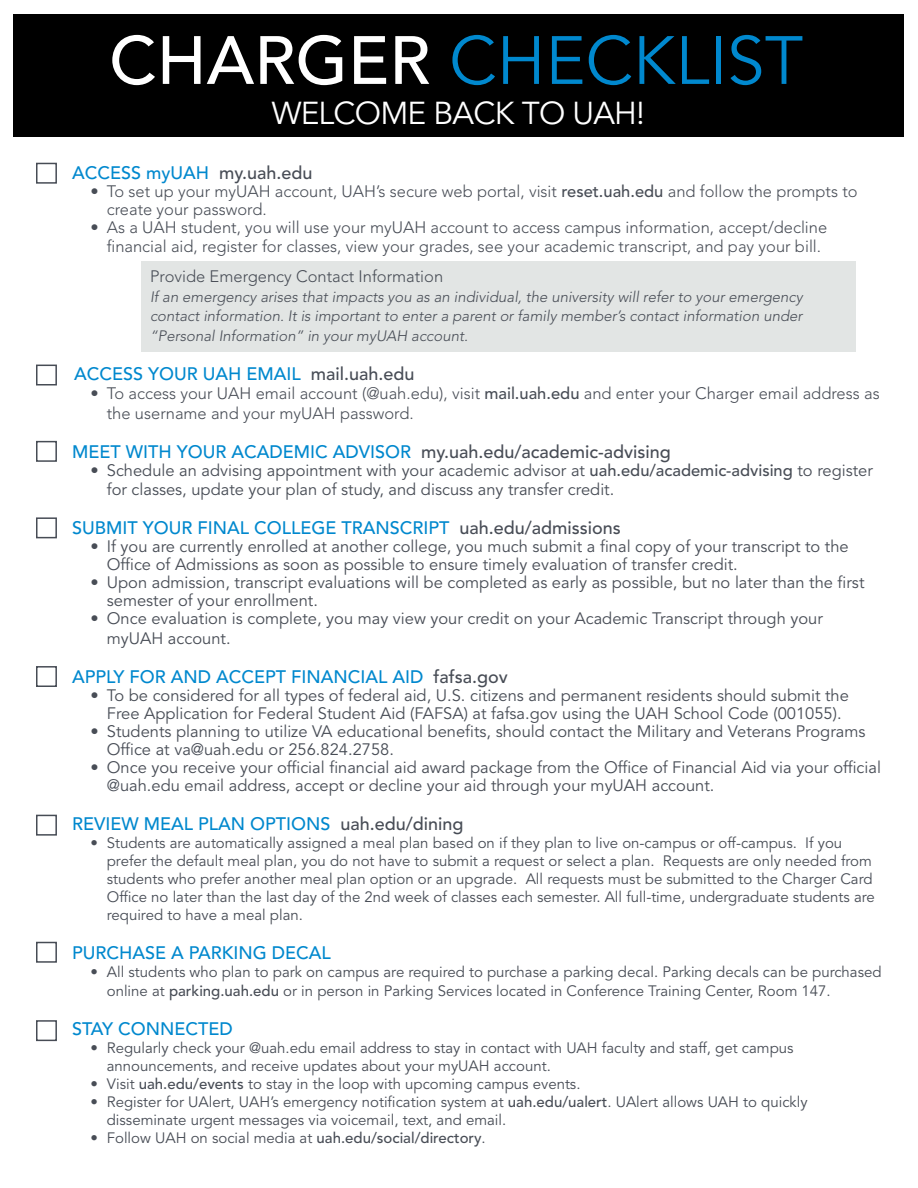
<style>
.page{position:relative;width:918px;height:1188px;background:#fff}
.page>*{position:absolute;margin:0;border:0;box-sizing:border-box;transform-origin:0 0}
.t1{font:67.5px "Avenir LT Std";color:#0088ce}
.t2{font:31.5px "Avenir LT Std";letter-spacing:-.025em;color:#fff}
.t3{font:500 18px "Avenir LT Std";color:#0088ce}
.t4{font:500 18px "Avenir LT Std";color:#474c55}
.t5{font:16.5px/18px "Avenir LT Std";color:#484d56}
.t6{font:300 16.5px/19.5px "Avenir LT Std";color:#484d56}
.t7{font:15px/18px "Avenir LT Std";color:#484d56}
.t8{font:italic 300 15px/19.5px "Avenir LT Std";color:#484d56;text-align:justify}
.s1{font-weight:500;color:#fff}
.s2{color:#474c55}
.s3{font-weight:500}
.s4{color:#0088ce}
</style>
<div class="page">
<div style="left:141px;top:261px;width:715px;height:91px;background:#e2e5e4"></div>
<div style="left:36px;top:163px;width:21px;height:21px;border:2px solid #474c55"></div>
<div style="left:36px;top:942px;width:21px;height:21px;border:2px solid #474c55"></div>
<div style="left:36px;top:365px;width:21px;height:21px;border:2px solid #474c55"></div>
<div style="left:36px;top:441px;width:21px;height:21px;border:2px solid #474c55"></div>
<div style="left:36px;top:666px;width:21px;height:21px;border:2px solid #474c55"></div>
<div style="left:36px;top:517px;width:21px;height:21px;border:2px solid #474c55"></div>
<div style="left:36px;top:815px;width:21px;height:21px;border:2px solid #474c55"></div>
<div style="left:14px;top:14px;width:890px;height:122px;background:#000"></div>
<div style="left:36px;top:1020px;width:21px;height:21px;border:2px solid #474c55"></div>
<h1 class="t1" style="left:109px;top:22px;width:696px"><span class="s1">CHARGER</span> CHECKLIST</h1>
<h2 class="t2" style="left:272px;top:95px;width:375px">WELCOME BACK TO UAH!</h2>
<p class="t3" style="left:72px;top:162px;width:242px">ACCESS myUAH <span class="s2">my.uah.edu</span></p>
<p class="t6" style="left:107px;top:182px;width:752px;line-height:18px;text-indent:-16px">• To set up your myUAH account, UAH’s secure web portal, visit <span class="s3">reset.uah.edu</span> and follow the prompts to create your password.</p>
<p class="t6" style="left:107px;top:217px;width:722px;text-indent:-16px">• As a UAH student, you will use your myUAH account to access campus information, accept/decline financial aid, register for classes, view your grades, see your academic transcript, and pay your bill.</p>
<p class="t6" style="left:150px;top:267px;width:295px">Provide Emergency Contact Information</p>
<p class="t8" style="left:150px;top:287px;width:654px">If an emergency arises that impacts you as an individual, the university will refer to your emergency contact information. It is important to enter a parent or family member’s contact information under “Personal Information” in your myUAH account.</p>
<p class="t3" style="left:74px;top:363px;width:342px">ACCESS YOUR UAH EMAIL <span class="s2">mail.uah.edu</span></p>
<p class="t6" style="left:107px;top:384px;width:774px;text-indent:-16px">• To access your UAH email account (@uah.edu), visit <span class="s3">mail.uah.edu</span> and enter your Charger email address as the username and your myUAH password.</p>
<p class="t4" style="left:72px;top:441px;width:600px"><span class="s4">MEET WITH YOUR ACADEMIC ADVISOR</span> my.uah.edu/academic-advising</p>
<p class="t5" style="left:107px;top:461px;width:768px;line-height:19.5px;text-indent:-16px">• Schedule an advising appointment with your academic advisor at <span class="s3">uah.edu/academic-advising</span> to register for classes, update your plan of study, and discuss any transfer credit.</p>
<p class="t3" style="left:72px;top:517px;width:550px">SUBMIT YOUR FINAL COLLEGE TRANSCRIPT <span class="s2">uah.edu/admissions</span></p>
<p class="t5" style="left:107px;top:538px;width:743px;text-indent:-16px">• If you are currently enrolled at another college, you much submit a final copy of your transcript to the<br>Office of Admissions as soon as possible to ensure timely evaluation of transfer credit.</p>
<p class="t5" style="left:107px;top:574px;width:759px;text-indent:-16px">• Upon admission, transcript evaluations will be completed as early as possible, but no later than the first semester of your enrollment.</p>
<p class="t5" style="left:107px;top:609px;width:717px;line-height:19.5px;text-indent:-16px">• Once evaluation is complete, you may view your credit on your Academic Transcript through your myUAH account.</p>
<p class="t3" style="left:72px;top:666px;width:437px">APPLY FOR AND ACCEPT FINANCIAL AID <span class="s2">fafsa.gov</span></p>
<p class="t5" style="left:91px;top:686px;width:760px;text-align:center">• To be considered for all types of federal aid, U.S. citizens and permanent residents should submit the<br>Free Application for Federal Student Aid (FAFSA) at fafsa.gov using the UAH School Code (001055).</p>
<p class="t5" style="left:107px;top:722px;width:760px;text-indent:-16px">• Students planning to utilize VA educational benefits, should contact the Military and Veterans Programs<br>Office at va@uah.edu or 256.824.2758.</p>
<p class="t5" style="left:107px;top:758px;width:776px;text-indent:-16px">• Once you receive your official financial aid award package from the Office of Financial Aid via your official @uah.edu email address, accept or decline your aid through your myUAH account.</p>
<p class="t3" style="left:72px;top:813px;width:393px">REVIEW MEAL PLAN OPTIONS <span class="s2">uah.edu/dining</span></p>
<p class="t7" style="left:107px;top:834px;width:770px;text-indent:-16px">• Students are automatically assigned a meal plan based on if they plan to live on-campus or off-campus. If you prefer the default meal plan, you do not have to submit a request or select a plan. Requests are only needed from students who prefer another meal plan option or an upgrade. All requests must be submitted to the Charger Card Office no later than the last day of the 2nd week of classes each semester. All full-time, undergraduate students are required to have a meal plan.</p>
<p class="t3" style="left:72px;top:942px;width:260px">PURCHASE A PARKING DECAL</p>
<p class="t7" style="left:107px;top:962px;width:776px;line-height:19.5px;text-indent:-16px">• All students who plan to park on campus are required to purchase a parking decal. Parking decals can be purchased online at <span class="s3">parking.uah.edu</span> or in person in Parking Services located in Conference Training Center, Room 147.</p>
<p class="t3" style="left:72px;top:1018px;width:162px">STAY CONNECTED</p>
<p class="t7" style="left:107px;top:1039px;width:688px;text-indent:-16px">• Regularly check your @uah.edu email address to stay in contact with UAH faculty and staff, get campus announcements, and receive updates about your myUAH account.</p>
<p class="t7" style="left:91px;top:1075px;width:491px">• Visit <span class="s3">uah.edu/events</span> to stay in the loop with upcoming campus events.</p>
<p class="t7" style="left:107px;top:1093px;width:702px;text-indent:-16px">• Register for UAlert, UAH’s emergency notification system at <span class="s3">uah.edu/ualert</span>. UAlert allows UAH to quickly disseminate urgent messages via voicemail, text, and email.</p>
<p class="t7" style="left:91px;top:1129px;width:397px">• Follow UAH on social media at <span class="s3">uah.edu/social/directory</span>.</p>
</div>
